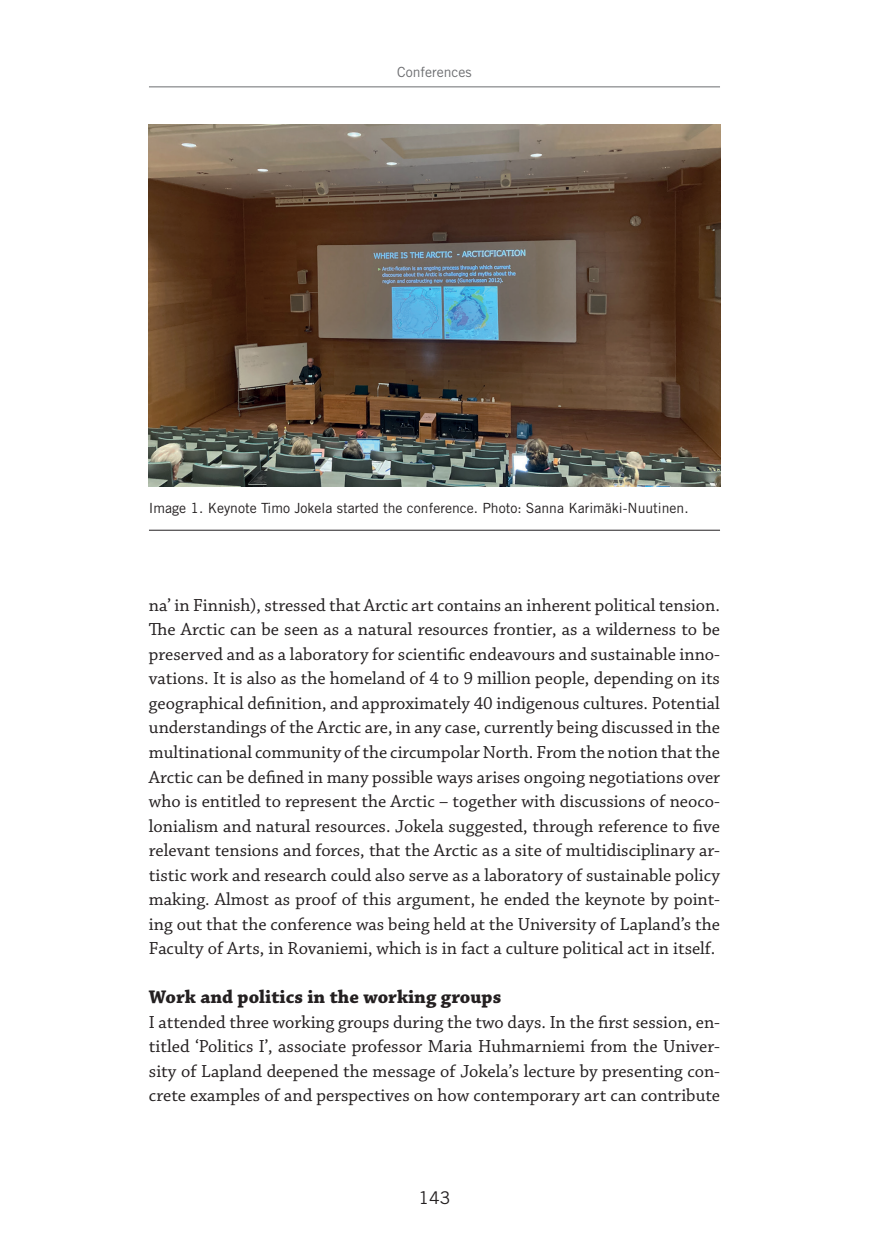
<style>
.page{position:relative;width:869px;height:1241px;background:#fff}
.page>*{position:absolute;margin:0;border:0;box-sizing:border-box;transform-origin:0 0}
.t1{font:700 19.25px "Chaparral Pro";color:#231f20}
.t2{font:18.38px/24.5px "Chaparral Pro";color:#231f20;text-align:justify}
.t3{font:17.5px "Trade Gothic LT Std";color:#231f20}
.t4{font:14px "Trade Gothic LT Std";color:#231f20}
.t5{font:14px "Trade Gothic LT Std";color:#6c6d70}
</style>
<div class="page">
<hr style="left:149px;top:86px;width:570px;height:1px;background:#6c6d70">
<hr style="left:149px;top:529px;width:570px;height:1px;background:#231f20">
<img style="left:149px;top:124px;width:570px;height:362px">
<p class="t5" style="left:397px;top:64px;width:76px">Conferences</p>
<p class="t4" style="left:149px;top:500px;width:541px">Image 1. Keynote Timo Jokela started the conference. Photo: Sanna Karimäki-Nuutinen.</p>
<p class="t2" style="left:149px;top:593px;width:572px">na’ in Finnish), stressed that Arctic art contains an inherent political tension.<br>The Arctic can be seen as a natural resources frontier, as a wilderness to be preserved and as a laboratory for scientific endeavours and sustainable inno&shy;vations. It is also as the homeland of 4 to 9 million people, depending on its geographical definition, and approximately 40 indigenous cultures. Potential understandings of the Arctic are, in any case, currently being discussed in the multinational community of the circumpolar North. From the notion that the Arctic can be defined in many possible ways arises ongoing negotiations over who is entitled to represent the Arctic – together with discussions of neoco&shy;lonialism and natural resources. Jokela suggested, through reference to five relevant tensions and forces, that the Arctic as a site of multidisciplinary ar&shy;tistic work and research could also serve as a laboratory of sustainable policy making. Almost as proof of this argument, he ended the keynote by point&shy;ing out that the conference was being held at the University of Lapland’s the Faculty of Arts, in Rovaniemi, which is in fact a culture political act in itself.</p>
<p class="t1" style="left:149px;top:985px;width:353px">Work and politics in the working groups</p>
<p class="t2" style="left:149px;top:1010px;width:572px">I attended three working groups during the two days. In the first session, en&shy;titled ‘Politics I’, associate professor Maria Huhmarniemi from the Univer&shy;sity of Lapland deepened the message of Jokela’s lecture by presenting con&shy;crete examples of and perspectives on how contemporary art can contribute</p>
<p class="t3" style="left:418px;top:1186px;width:34px">143</p>
</div>
